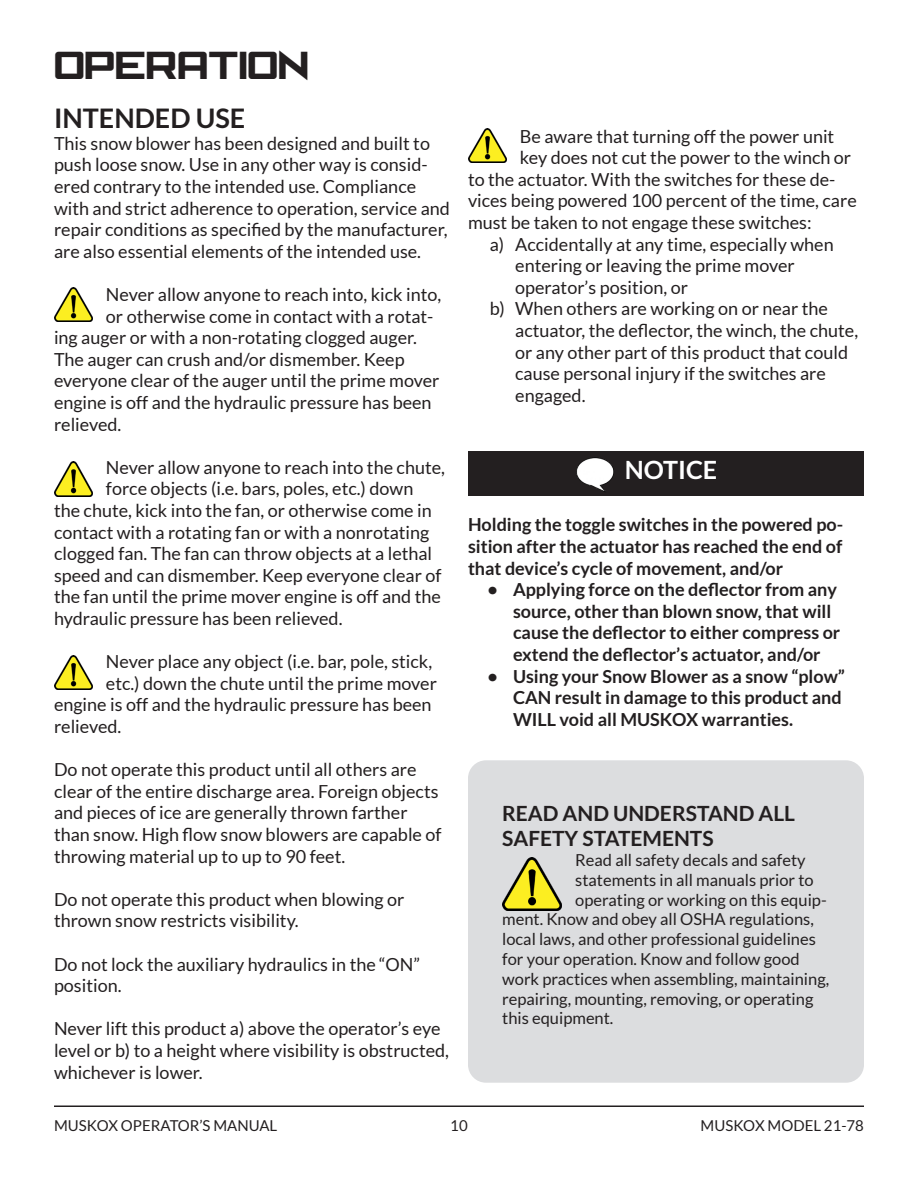
<style>
.page{position:relative;width:918px;height:1188px;background:#fff}
.page>*{position:absolute;margin:0;border:0;box-sizing:border-box;transform-origin:0 0}
.Headline{font:36px "Cafe Nero M54";color:#231f20}
.Subhead{font:700 27px "Lato";color:#231f20}
.Body{font:700 25.2px "Lato";color:#fff}
.SUBHEAD_SMALL{font:700 21px/25.2px "Lato";color:#231f20}
.Body-2{font:18px/21.6px "Lato";color:#231f20}
.Bullet_List{font:18px/21.6px "Lato";color:#231f20}
.Bullet_List-2{font:700 18px/21.6px "Lato";color:#231f20}
.Body-3{font:700 18px/21.6px "Lato";color:#231f20;text-align:justify}
.BODY_SMALL{font:16.5px "Lato";color:#231f20}
.t1{font:15px "Lato";color:#231f20}
</style>
<div class="page">
<hr style="left:54px;top:1106px;width:810px;height:1px;background:#231f20">
<div style="left:468px;top:760px;width:396px;height:323px;background:#dcdddf;border-radius:18px"></div>
<img style="left:502px;top:857px;width:60px;height:53px">
<div style="left:468px;top:451px;width:396px;height:45px;background:#231f20"></div>
<img style="left:577px;top:458px;width:37px;height:34px">
<img style="left:54px;top:462px;width:38px;height:34px">
<img style="left:54px;top:287px;width:38px;height:34px">
<img style="left:54px;top:655px;width:38px;height:34px">
<img style="left:468px;top:129px;width:38px;height:34px">
<p class="Headline" style="left:54px;top:46px;width:256px">OPERATION</p>
<p class="Subhead" style="left:54px;top:103px;width:193px">INTENDED USE</p>
<p class="Body-2" style="left:54px;top:132px;width:397px">This snow blower has been designed and built to push loose snow. Use in any other way is consid&shy;ered contrary to the intended use. Compliance with and strict adherence to operation, service and repair conditions as specified by the manufacturer, are also essential elements of the intended use.</p>
<p class="Body-2" style="left:106px;top:284px;width:337px">Never allow anyone to reach into, kick into,</p>
<p class="Body-2" style="left:106px;top:305px;width:329px">or otherwise come in contact with a rotat-</p>
<p class="Body-2" style="left:54px;top:327px;width:365px">ing auger or with a non-rotating clogged auger.</p>
<p class="Body-2" style="left:54px;top:348px;width:352px">The auger can crush and/or dismember. Keep</p>
<p class="Body-2" style="left:54px;top:370px;width:387px">everyone clear of the auger until the prime mover</p>
<p class="Body-2" style="left:54px;top:392px;width:379px">engine is off and the hydraulic pressure has been</p>
<p class="Body-2" style="left:54px;top:413px;width:69px">relieved.</p>
<p class="Body-2" style="left:106px;top:456px;width:341px">Never allow anyone to reach into the chute,</p>
<p class="Body-2" style="left:106px;top:478px;width:309px">force objects (i.e. bars, poles, etc.) down</p>
<p class="Body-2" style="left:54px;top:500px;width:379px">the chute, kick into the fan, or otherwise come in</p>
<p class="Body-2" style="left:54px;top:521px;width:377px">contact with a rotating fan or with a nonrotating</p>
<p class="Body-2" style="left:54px;top:543px;width:380px">clogged fan. The fan can throw objects at a lethal</p>
<p class="Body-2" style="left:54px;top:564px;width:389px">speed and can dismember. Keep everyone clear of</p>
<p class="Body-2" style="left:54px;top:586px;width:389px">the fan until the prime mover engine is off and the</p>
<p class="Body-2" style="left:54px;top:608px;width:290px">hydraulic pressure has been relieved.</p>
<p class="Body-2" style="left:106px;top:651px;width:328px">Never place any object (i.e. bar, pole, stick,</p>
<p class="Body-2" style="left:106px;top:672px;width:332px">etc.) down the chute until the prime mover</p>
<p class="Body-2" style="left:54px;top:694px;width:379px">engine is off and the hydraulic pressure has been</p>
<p class="Body-2" style="left:54px;top:716px;width:69px">relieved.</p>
<p class="Body-2" style="left:54px;top:759px;width:389px">Do not operate this product until all others are clear of the entire discharge area. Foreign objects and pieces of ice are generally thrown farther than snow. High flow snow blowers are capable of throwing material up to up to 90 feet.</p>
<p class="Body-2" style="left:54px;top:888px;width:352px">Do not operate this product when blowing or thrown snow restricts visibility.</p>
<p class="Body-2" style="left:54px;top:953px;width:367px">Do not lock the auxiliary hydraulics in the “ON” position.</p>
<p class="Body-2" style="left:54px;top:1018px;width:397px">Never lift this product a) above the operator’s eye level or b) to a height where visibility is obstructed, whichever is lower.</p>
<p class="Body-2" style="left:520px;top:125px;width:316px">Be aware that turning off the power unit</p>
<p class="Body-2" style="left:520px;top:147px;width:333px">key does not cut the power to the winch or</p>
<p class="Body-2" style="left:468px;top:168px;width:369px">to the actuator. With the switches for these de-</p>
<p class="Body-2" style="left:468px;top:190px;width:390px">vices being powered 100 percent of the time, care</p>
<p class="Body-2" style="left:468px;top:212px;width:345px">must be taken to not engage these switches:</p>
<p class="Bullet_List" style="left:515px;top:233px;width:320px;text-indent:-26px">a) Accidentally at any time, especially when entering or leaving the prime mover operator’s position, or</p>
<p class="Bullet_List" style="left:515px;top:298px;width:344px;text-indent:-26px">b) When others are working on or near the actuator, the deflector, the winch, the chute, or any other part of this product that could cause personal injury if the switches are engaged.</p>
<p class="Body" style="left:625px;top:456px;width:94px">NOTICE</p>
<p class="Body-3" style="left:468px;top:514px;width:377px">Holding the toggle switches in the powered po&shy;sition after the actuator has reached the end of that device’s cycle of movement, and/or</p>
<p class="Bullet_List-2" style="left:513px;top:579px;width:329px;text-indent:-26px">• Applying force on the deflector from any source, other than blown snow, that will cause the deflector to either compress or extend the deflector’s actuator, and/or</p>
<p class="Bullet_List-2" style="left:513px;top:665px;width:333px;text-indent:-26px">• Using your Snow Blower as a snow “plow”<br>CAN result in damage to this product and<br>WILL void all MUSKOX warranties.</p>
<p class="SUBHEAD_SMALL" style="left:502px;top:801px;width:294px">READ AND UNDERSTAND ALL<br>SAFETY STATEMENTS</p>
<p class="BODY_SMALL" style="left:575px;top:851px;width:232px">Read all safety decals and safety</p>
<p class="BODY_SMALL" style="left:575px;top:871px;width:240px">statements in all manuals prior to</p>
<p class="BODY_SMALL" style="left:575px;top:891px;width:253px">operating or working on this equip-</p>
<p class="BODY_SMALL" style="left:502px;top:910px;width:313px">ment. Know and obey all OSHA regulations,</p>
<p class="BODY_SMALL" style="left:502px;top:930px;width:315px">local laws, and other professional guidelines</p>
<p class="BODY_SMALL" style="left:502px;top:950px;width:299px">for your operation. Know and follow good</p>
<p class="BODY_SMALL" style="left:502px;top:970px;width:329px">work practices when assembling, maintaining,</p>
<p class="BODY_SMALL" style="left:502px;top:990px;width:313px">repairing, mounting, removing, or operating</p>
<p class="BODY_SMALL" style="left:502px;top:1009px;width:113px">this equipment.</p>
<p class="t1" style="left:54px;top:1117px;width:225px">MUSKOX OPERATOR’S MANUAL</p>
<p class="t1" style="left:450px;top:1117px;width:19px">10</p>
<p class="t1" style="left:701px;top:1117px;width:165px">MUSKOX MODEL 21-78</p>
</div>
